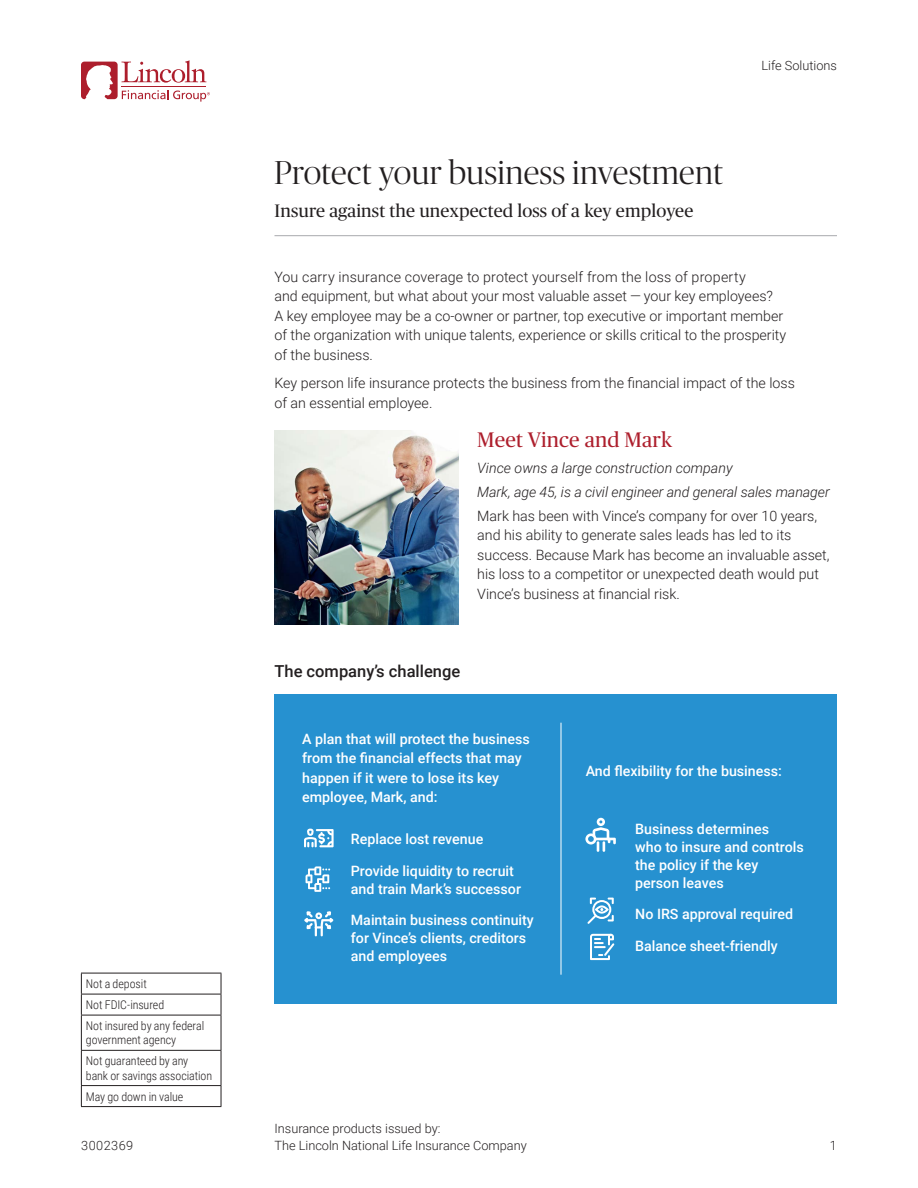
<style>
.page{position:relative;width:918px;height:1188px;background:#fff}
.page>*{position:absolute;margin:0;border:0;box-sizing:border-box;transform-origin:0 0}
.Headline{font:300 33px "Publico Banner";letter-spacing:.01em;color:#231f20}
.Subheader_1{font:21px "Publico Headline";letter-spacing:.01em;color:#ad1e2c}
.Subtitle{font:18px "Publico Headline";letter-spacing:.01em;color:#231f20}
.Subheader_2{font:500 16.5px "Roboto";color:#231f20}
.Body_Copy{font:300 14.25px/19.5px "Roboto";color:#231f20}
.Body_Copy-2{font:500 14.25px/18px "Roboto";color:#fff}
.Subheader_1-2{font:500 14.25px/19.5px "Roboto";color:#fff}
.Subheader_1-3{font:italic 300 14.25px "Roboto";letter-spacing:-.005em;color:#231f20}
.Issuing_Company{font:300 12.75px "Roboto";color:#231f20}
.Compliance{font:300 12.75px "Roboto";letter-spacing:.035em;color:#231f20}
.Bank_Box{font:300 12px/14.2px "Roboto Condensed";letter-spacing:-.005em;color:#231f20}
</style>
<div class="page">
<hr style="left:274px;top:235px;width:563px;height:1px;background:#a8a9ad">
<img style="left:274px;top:430px;width:185px;height:194px">
<div style="left:274px;top:694px;width:563px;height:309px;background:#2691d0"></div>
<hr style="left:561px;top:723px;width:1px;height:252px;background:#fff">
<svg style="left:304px;top:829px;width:30px;height:18px"></svg>
<svg style="left:585px;top:818px;width:31px;height:34px"></svg>
<svg style="left:590px;top:934px;width:24px;height:26px"></svg>
<svg style="left:306px;top:866px;width:24px;height:26px"></svg>
<svg style="left:304px;top:911px;width:29px;height:25px"></svg>
<svg style="left:587px;top:898px;width:27px;height:26px"></svg>
<hr style="left:81px;top:973px;width:140px;height:1px;background:#231f20">
<svg style="left:81px;top:973px;width:1px;height:42px"></svg>
<svg style="left:221px;top:973px;width:1px;height:42px"></svg>
<hr style="left:81px;top:994px;width:140px;height:1px;background:#231f20">
<hr style="left:81px;top:1015px;width:1px;height:35px;background:#231f20">
<hr style="left:221px;top:1015px;width:1px;height:35px;background:#231f20">
<hr style="left:81px;top:1015px;width:140px;height:1px;background:#231f20">
<hr style="left:81px;top:1051px;width:1px;height:34px;background:#231f20">
<hr style="left:221px;top:1051px;width:1px;height:34px;background:#231f20">
<hr style="left:81px;top:1050px;width:140px;height:1px;background:#231f20">
<hr style="left:81px;top:1085px;width:140px;height:1px;background:#231f20">
<svg style="left:81px;top:1086px;width:1px;height:20px"></svg>
<svg style="left:221px;top:1086px;width:1px;height:20px"></svg>
<hr style="left:81px;top:1106px;width:140px;height:1px;background:#231f20">
<svg style="left:81px;top:60px;width:129px;height:42px"></svg>
<p class="Bank_Box" style="left:86px;top:976px;width:62px">Not a deposit</p>
<p class="Bank_Box" style="left:86px;top:997px;width:80px">Not FDIC-insured</p>
<p class="Bank_Box" style="left:86px;top:1018px;width:120px">Not insured by any federal government agency</p>
<p class="Bank_Box" style="left:86px;top:1054px;width:128px">Not guaranteed by any bank or savings association</p>
<p class="Bank_Box" style="left:86px;top:1089px;width:99px">May go down in value</p>
<p class="Compliance" style="left:81px;top:1136px;width:54px">3002369</p>
<p class="Headline" style="left:274px;top:151px;width:450px">Protect your business investment</p>
<p class="Subtitle" style="left:274px;top:198px;width:420px">Insure against the unexpected loss of a key employee</p>
<p class="Issuing_Company" style="left:762px;top:56px;width:77px">Life Solutions</p>
<p class="Body_Copy" style="left:274px;top:266px;width:513px">You carry insurance coverage to protect yourself from the loss of property<br>and equipment, but what about your most valuable asset — your key employees?<br>A key employee may be a co-owner or partner, top executive or important member of the organization with unique talents, experience or skills critical to the prosperity of the business.</p>
<p class="Body_Copy" style="left:274px;top:373px;width:522px">Key person life insurance protects the business from the financial impact of the loss of an essential employee.</p>
<p class="Subheader_1" style="left:477px;top:425px;width:196px">Meet Vince and Mark</p>
<p class="Subheader_1-3" style="left:477px;top:458px;width:257px">Vince owns a large construction company</p>
<p class="Subheader_1-3" style="left:477px;top:482px;width:354px">Mark, age 45, is a civil engineer and general sales manager</p>
<p class="Body_Copy" style="left:477px;top:505px;width:354px">Mark has been with Vince’s company for over 10 years, and his ability to generate sales leads has led to its success. Because Mark has become an invaluable asset, his loss to a competitor or unexpected death would put Vince’s business at financial risk.</p>
<p class="Subheader_2" style="left:274px;top:659px;width:187px">The company’s challenge</p>
<p class="Subheader_1-2" style="left:302px;top:729px;width:229px">A plan that will protect the business from the financial effects that may happen if it were to lose its key employee, Mark, and:</p>
<p class="Body_Copy-2" style="left:351px;top:830px;width:134px">Replace lost revenue</p>
<p class="Body_Copy-2" style="left:351px;top:861px;width:172px">Provide liquidity to recruit and train Mark’s successor</p>
<p class="Body_Copy-2" style="left:351px;top:911px;width:185px">Maintain business continuity for Vince’s clients, creditors and employees</p>
<p class="Subheader_1-2" style="left:586px;top:761px;width:198px">And flexibility for the business:</p>
<p class="Body_Copy-2" style="left:635px;top:819px;width:170px">Business determines<br>who to insure and controls the policy if the key person leaves</p>
<p class="Body_Copy-2" style="left:635px;top:905px;width:159px">No IRS approval required</p>
<p class="Body_Copy-2" style="left:635px;top:936px;width:144px">Balance sheet-friendly</p>
<p class="Issuing_Company" style="left:274px;top:1120px;width:167px">Insurance products issued by:</p>
<p class="Issuing_Company" style="left:274px;top:1136px;width:254px">The Lincoln National Life Insurance Company</p>
<p class="Issuing_Company" style="left:830px;top:1136px;width:9px">1</p>
</div>
